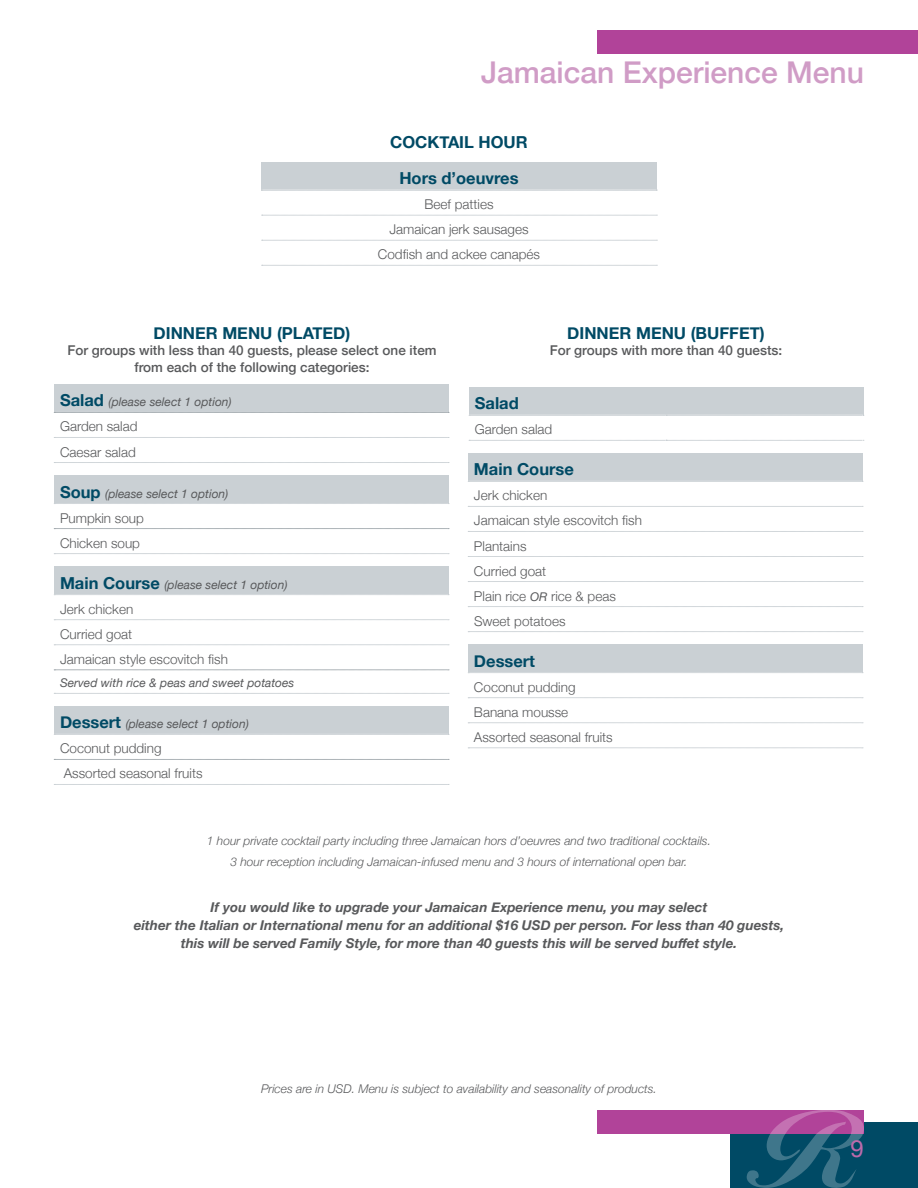
<style>
.page{position:relative;width:918px;height:1188px;background:#fff}
.page>*{position:absolute;margin:0;border:0;box-sizing:border-box;transform-origin:0 0}
.t1{font:500 30px "Helvetica Neue";color:#d09cc6}
.t2{font:24px "Helvetica Neue";color:#bc6aaa}
.t3{font:700 16.5px/36.3px "Helvetica Neue";color:#004a65;text-align:center}
.t4{font:300 13.5px/25px "Helvetica Neue";color:#58595b}
.t5{font:italic 700 13.5px/18px "Helvetica Neue";color:#58595b;text-align:center}
.t6{font:500 13.5px/16.5px "Helvetica Neue";color:#58595b;text-align:center}
.t7{font:italic 300 12px/21.1px "Helvetica Neue";color:#58595b;text-align:center}
.t8{font:italic 12px "Helvetica Neue";color:#58595b}
.s1{font-weight:700;font-style:normal;font-size:16.5px;color:#004a65}
.s2{font-weight:400;font-style:italic;font-size:12px}
</style>
<div class="page">
<div style="left:730px;top:1122px;width:188px;height:66px;background:#004a65"></div>
<div style="left:597px;top:30px;width:321px;height:24px;background:#b14399"></div>
<div style="left:597px;top:1110px;width:267px;height:24px;background:#b14399"></div>
<svg style="left:747px;top:1110px;width:117px;height:78px"></svg>
<div style="left:261px;top:162px;width:396px;height:28px;background:#cad0d4"></div>
<svg style="left:262px;top:190px;width:395px;height:1px"></svg>
<svg style="left:262px;top:215px;width:395px;height:1px"></svg>
<svg style="left:262px;top:240px;width:395px;height:1px"></svg>
<svg style="left:262px;top:265px;width:395px;height:1px"></svg>
<div style="left:54px;top:384px;width:394px;height:28px;background:#cad0d4"></div>
<svg style="left:54px;top:412px;width:395px;height:1px"></svg>
<svg style="left:54px;top:437px;width:395px;height:1px"></svg>
<svg style="left:54px;top:462px;width:395px;height:1px"></svg>
<div style="left:54px;top:475px;width:394px;height:29px;background:#cad0d4"></div>
<svg style="left:54px;top:528px;width:395px;height:1px"></svg>
<svg style="left:54px;top:553px;width:395px;height:1px"></svg>
<div style="left:54px;top:567px;width:394px;height:28px;background:#cad0d4"></div>
<svg style="left:54px;top:619px;width:395px;height:1px"></svg>
<svg style="left:54px;top:645px;width:395px;height:1px"></svg>
<svg style="left:54px;top:670px;width:395px;height:1px"></svg>
<svg style="left:60px;top:594px;width:389px;height:1px"></svg>
<svg style="left:54px;top:693px;width:395px;height:1px"></svg>
<div style="left:54px;top:706px;width:394px;height:28px;background:#cad0d4"></div>
<svg style="left:54px;top:759px;width:395px;height:1px"></svg>
<svg style="left:54px;top:734px;width:395px;height:1px"></svg>
<svg style="left:54px;top:784px;width:395px;height:1px"></svg>
<div style="left:469px;top:387px;width:394px;height:28px;background:#cad0d4"></div>
<svg style="left:469px;top:415px;width:395px;height:1px"></svg>
<svg style="left:469px;top:440px;width:395px;height:1px"></svg>
<div style="left:468px;top:453px;width:394px;height:28px;background:#cad0d4"></div>
<svg style="left:468px;top:481px;width:395px;height:1px"></svg>
<svg style="left:468px;top:506px;width:395px;height:1px"></svg>
<svg style="left:468px;top:531px;width:395px;height:1px"></svg>
<svg style="left:468px;top:556px;width:395px;height:1px"></svg>
<svg style="left:468px;top:581px;width:395px;height:1px"></svg>
<svg style="left:468px;top:606px;width:395px;height:1px"></svg>
<svg style="left:468px;top:631px;width:395px;height:1px"></svg>
<div style="left:468px;top:645px;width:394px;height:28px;background:#cad0d4"></div>
<svg style="left:474px;top:672px;width:389px;height:1px"></svg>
<svg style="left:468px;top:697px;width:395px;height:1px"></svg>
<svg style="left:468px;top:723px;width:395px;height:1px"></svg>
<svg style="left:468px;top:748px;width:395px;height:1px"></svg>
<h1 class="t1" style="left:481px;top:48px;width:384px">Jamaican Experience Menu</h1>
<p class="t3" style="left:390px;top:124px;width:139px">COCKTAIL HOUR<br>Hors d’oeuvres</p>
<p class="t4" style="left:378px;top:191px;width:164px;text-align:center">Beef patties<br>Jamaican jerk sausages<br>Codfish and ackee canapés</p>
<p class="t3" style="left:154px;top:315px;width:198px">DINNER MENU (PLATED)</p>
<p class="t6" style="left:67px;top:341px;width:371px">For groups with less than 40 guests, please select one item from each of the following categories:</p>
<p class="t8" style="left:60px;top:393px;width:173px"><span class="s1">Salad</span> (please select 1 option)</p>
<p class="t4" style="left:60px;top:413px;width:79px">Garden salad<br>Caesar salad</p>
<p class="t8" style="left:60px;top:485px;width:170px"><span class="s1">Soup</span> (please select 1 option)</p>
<p class="t4" style="left:60px;top:504px;width:85px">Pumpkin soup<br>Chicken soup</p>
<p class="t8" style="left:60px;top:576px;width:229px"><span class="s1">Main Course</span> (please select 1 option)</p>
<p class="t4" style="left:60px;top:595px;width:170px">Jerk chicken<br>Curried goat<br>Jamaican style escovitch fish</p>
<p class="t8" style="left:60px;top:674px;width:236px">Served with rice &amp; peas and sweet potatoes</p>
<p class="t8" style="left:60px;top:715px;width:190px"><span class="s1">Dessert</span> (please select 1 option)</p>
<p class="t4" style="left:60px;top:735px;width:144px">Coconut pudding<br>Assorted seasonal fruits</p>
<p class="t3" style="left:567px;top:315px;width:199px">DINNER MENU (BUFFET)</p>
<p class="t6" style="left:550px;top:341px;width:234px">For groups with more than 40 guests:</p>
<p class="t3" style="left:475px;top:386px;width:45px">Salad</p>
<p class="t4" style="left:475px;top:416px;width:79px">Garden salad</p>
<p class="t3" style="left:474px;top:452px;width:101px">Main Course</p>
<p class="t4" style="left:474px;top:482px;width:170px">Jerk chicken<br>Jamaican style escovitch fish<br>Plantains<br>Curried goat<br>Plain rice <span class="s2">OR</span> rice &amp; peas<br>Sweet potatoes</p>
<p class="t3" style="left:474px;top:643px;width:63px">Dessert</p>
<p class="t4" style="left:474px;top:673px;width:140px">Coconut pudding<br>Banana mousse<br>Assorted seasonal fruits</p>
<p class="t7" style="left:207px;top:829px;width:506px">1 hour private cocktail party including three Jamaican hors d’oeuvres and two traditional cocktails.<br>3 hour reception including Jamaican-infused menu and 3 hours of international open bar.</p>
<p class="t5" style="left:134px;top:899px;width:652px">If you would like to upgrade your Jamaican Experience menu, you may select<br>either the Italian or International menu for an additional $16 USD per person. For less than 40 guests, this will be served Family Style, for more than 40 guests this will be served buffet style.</p>
<p class="t7" style="left:261px;top:1077px;width:397px">Prices are in USD. Menu is subject to availability and seasonality of products.</p>
<h2 class="t2" style="left:851px;top:1131px;width:15px">9</h2>
</div>
